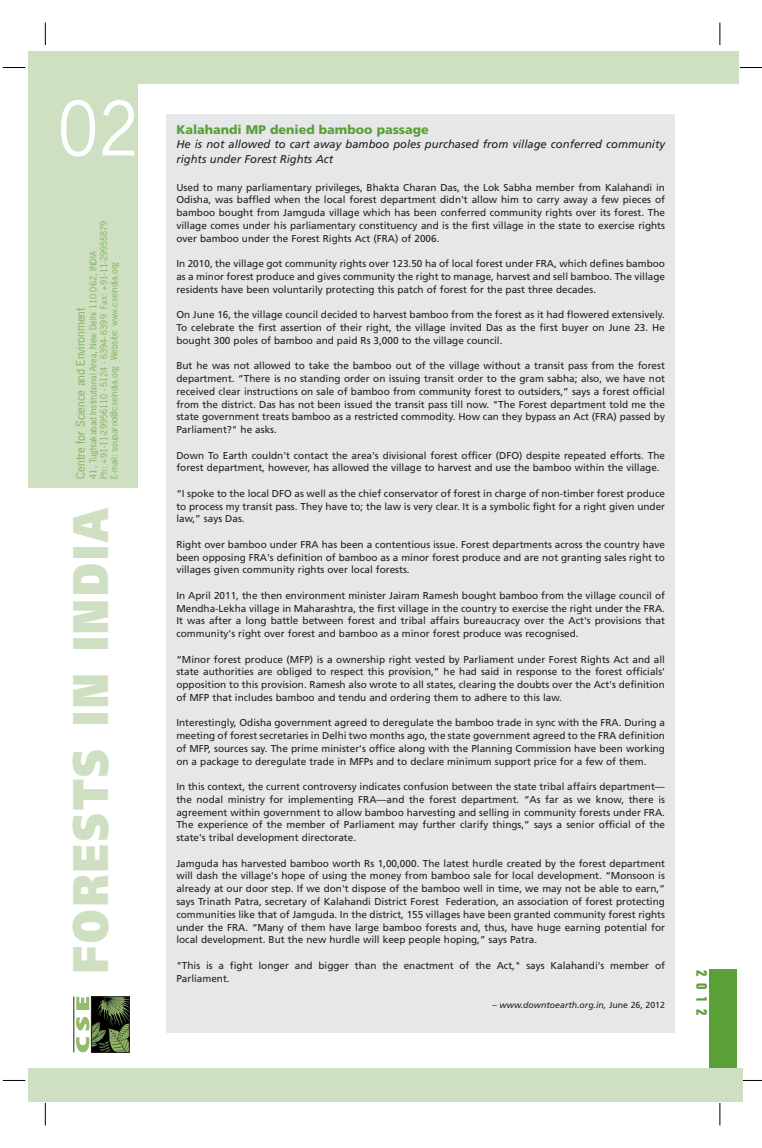
<style>
.page{position:relative;width:762px;height:1148px;background:#fff}
.page>*{position:absolute;margin:0;border:0;box-sizing:border-box;transform-origin:0 0}
.t1{font:70px "News Gothic";color:#fff}
.t2{font:900 50px "Frutiger";letter-spacing:.075em;color:#cfe0c2;scale:.81 1}
.t3{font:700 condensed 15px "Folio";color:#5b9f37}
.t4{font:900 12.5px "Frutiger";color:#5b9f37}
.t5{font:italic 11.25px/14.8px "Frutiger";color:#231f20}
.t6{font:11.25px "News Gothic";color:#80b15f}
.t7{font:10px/12.8px "Frutiger";color:#231f20;text-align:justify}
.t8{font:8.75px/10.5px "News Gothic";color:#80b15f}
.t9{font:italic 8.75px "Frutiger";color:#231f20}
.s1{font-style:normal}
</style>
<div class="page">
<svg style="left:3px;top:67px;width:22px;height:1px"></svg>
<svg style="left:3px;top:1080px;width:22px;height:1px"></svg>
<svg style="left:740px;top:67px;width:22px;height:1px"></svg>
<svg style="left:743px;top:1080px;width:19px;height:1px"></svg>
<svg style="left:45px;top:22px;width:1px;height:23px"></svg>
<svg style="left:720px;top:22px;width:1px;height:23px"></svg>
<svg style="left:720px;top:1103px;width:1px;height:22px"></svg>
<svg style="left:45px;top:1103px;width:1px;height:22px"></svg>
<div style="left:28px;top:51px;width:711px;height:436px;background:#cfe0c2"></div>
<svg style="left:76px;top:1037px;width:13px;height:15px"></svg>
<svg style="left:76px;top:1016px;width:13px;height:14px"></svg>
<svg style="left:76px;top:996px;width:13px;height:14px"></svg>
<hr style="left:73px;top:996px;width:1px;height:56px;background:#231f20">
<img style="left:93px;top:998px;width:34px;height:52px">
<div style="left:91px;top:996px;width:38px;height:56px;border:1px solid #231f20"></div>
<div style="left:138px;top:84px;width:605px;height:419px;background:#fff"></div>
<div style="left:709px;top:968px;width:27px;height:105px;background:#5b9f37"></div>
<div style="left:28px;top:1068px;width:715px;height:33px;background:#cfe0c2"></div>
<div style="left:166px;top:114px;width:509px;height:919px;background:#e6e7e9"></div>
<h1 class="t1" style="left:58px;top:101px;width:82px">02</h1>
<p class="t8" style="left:89px;top:478px;width:259px;rotate:-90deg">41, Tughlakabad Institutional Area, New Delhi 110 062, INDIA<br>Ph: +91-11-29956110 - 5124 - 6394- 6399 Fax: +91-11-29955879<br>E-mail: souparno@cseindia.org Website: www.cseindia.org</p>
<p class="t6" style="left:76px;top:478px;width:172px;rotate:-90deg">Centre for Science and Environment</p>
<h2 class="t2" style="left:71px;top:972px;width:576px;rotate:-90deg">FORESTS IN INDIA</h2>
<p class="t4" style="left:176px;top:124px;width:254px">Kalahandi MP denied bamboo passage</p>
<p class="t5" style="left:176px;top:138px;width:490px">He is not allowed to cart away bamboo poles purchased from village conferred community rights under Forest Rights Act</p>
<p class="t7" style="left:176px;top:182px;width:490px">Used to many parliamentary privileges, Bhakta Charan Das, the Lok Sabha member from Kalahandi in Odisha, was baffled when the local forest department didn't allow him to carry away a few pieces of bamboo bought from Jamguda village which has been conferred community rights over its forest. The village comes under his parliamentary constituency and is the first village in the state to exercise rights over bamboo under the Forest Rights Act (FRA) of 2006.</p>
<p class="t7" style="left:176px;top:258px;width:490px">In 2010, the village got community rights over 123.50 ha of local forest under FRA, which defines bamboo as a minor forest produce and gives community the right to manage, harvest and sell bamboo. The village residents have been voluntarily protecting this patch of forest for the past three decades.</p>
<p class="t7" style="left:176px;top:309px;width:490px">On June 16, the village council decided to harvest bamboo from the forest as it had flowered extensively.<br>To celebrate the first assertion of their right, the village invited Das as the first buyer on June 23. He bought 300 poles of bamboo and paid Rs 3,000 to the village council.</p>
<p class="t7" style="left:176px;top:360px;width:490px">But he was not allowed to take the bamboo out of the village without a transit pass from the forest department. “There is no standing order on issuing transit order to the gram sabha; also, we have not received clear instructions on sale of bamboo from community forest to outsiders,” says a forest official from the district. Das has not been issued the transit pass till now. "The Forest department told me the state government treats bamboo as a restricted commodity. How can they bypass an Act (FRA) passed by Parliament?" he asks.</p>
<p class="t7" style="left:176px;top:449px;width:490px">Down To Earth couldn't contact the area's divisional forest officer (DFO) despite repeated efforts. The forest department, however, has allowed the village to harvest and use the bamboo within the village.</p>
<p class="t7" style="left:176px;top:488px;width:490px">“I spoke to the local DFO as well as the chief conservator of forest in charge of non-timber forest produce to process my transit pass. They have to; the law is very clear. It is a symbolic fight for a right given under law,” says Das.</p>
<p class="t7" style="left:176px;top:539px;width:490px">Right over bamboo under FRA has been a contentious issue. Forest departments across the country have been opposing FRA's definition of bamboo as a minor forest produce and are not granting sales right to villages given community rights over local forests.</p>
<p class="t7" style="left:176px;top:590px;width:490px">In April 2011, the then environment minister Jairam Ramesh bought bamboo from the village council of Mendha-Lekha village in Maharashtra, the first village in the country to exercise the right under the FRA.<br>It was after a long battle between forest and tribal affairs bureaucracy over the Act's provisions that community's right over forest and bamboo as a minor forest produce was recognised.</p>
<p class="t7" style="left:176px;top:653px;width:490px">“Minor forest produce (MFP) is a ownership right vested by Parliament under Forest Rights Act and all state authorities are obliged to respect this provision,” he had said in response to the forest officials' opposition to this provision. Ramesh also wrote to all states, clearing the doubts over the Act's definition of MFP that includes bamboo and tendu and ordering them to adhere to this law.</p>
<p class="t7" style="left:176px;top:717px;width:490px">Interestingly, Odisha government agreed to deregulate the bamboo trade in sync with the FRA. During a meeting of forest secretaries in Delhi two months ago, the state government agreed to the FRA definition of MFP, sources say. The prime minister's office along with the Planning Commission have been working on a package to deregulate trade in MFPs and to declare minimum support price for a few of them.</p>
<p class="t7" style="left:176px;top:781px;width:490px">In this context, the current controversy indicates confusion between the state tribal affairs department— the nodal ministry for implementing FRA—and the forest department. “As far as we know, there is agreement within government to allow bamboo harvesting and selling in community forests under FRA.<br>The experience of the member of Parliament may further clarify things,” says a senior official of the state's tribal development directorate.</p>
<p class="t7" style="left:176px;top:857px;width:490px">Jamguda has harvested bamboo worth Rs 1,00,000. The latest hurdle created by the forest department will dash the village's hope of using the money from bamboo sale for local development. “Monsoon is already at our door step. If we don't dispose of the bamboo well in time, we may not be able to earn,” says Trinath Patra, secretary of Kalahandi District Forest Federation, an association of forest protecting communities like that of Jamguda. In the district, 155 villages have been granted community forest rights under the FRA. “Many of them have large bamboo forests and, thus, have huge earning potential for local development. But the new hurdle will keep people hoping,” says Patra.</p>
<p class="t7" style="left:176px;top:959px;width:490px">"This is a fight longer and bigger than the enactment of the Act," says Kalahandi's member of<br>Parliament.</p>
<p class="t9" style="left:492px;top:1001px;width:174px">– www.downtoearth.org.in, <span class="s1">June 26, 2012</span></p>
<h3 class="t3" style="left:707px;top:970px;width:46px;rotate:90deg">2012</h3>
</div>
